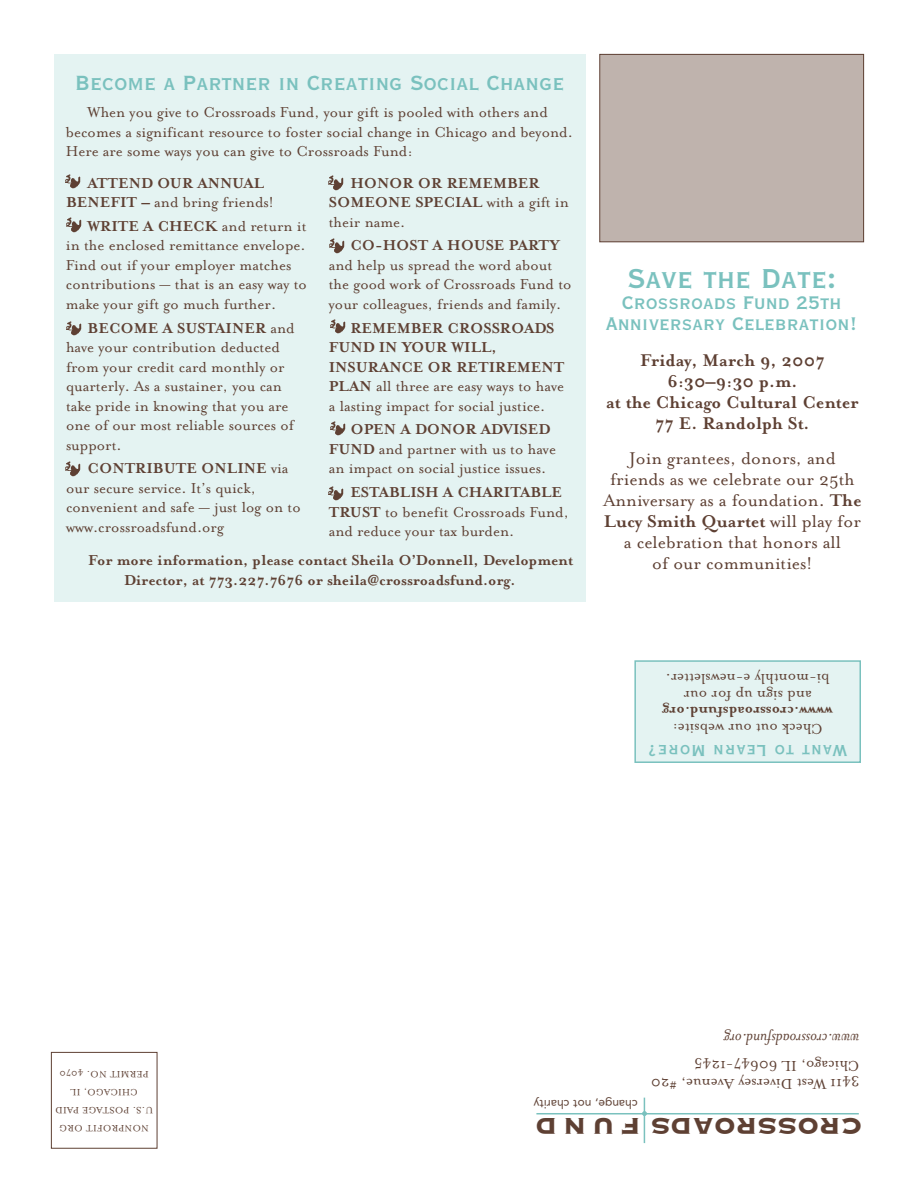
<style>
.page{position:relative;width:918px;height:1188px;background:#fff}
.page>*{position:absolute;margin:0;border:0;box-sizing:border-box;transform-origin:0 0}
.t1{font:36px "Copperplate Thirty BC";color:#7ac1be}
.t2{font:30px "Copperplate Thirty Three BC";color:#5e4033}
.t3{font:27px "Copperplate Thirty BC";color:#7ac1be}
.t4{font:24px/21px "Copperplate Thirty BC";color:#7ac1be;text-align:center}
.t5{font:21px "Copperplate Thirty BC";letter-spacing:.05em;color:#7ac1be}
.t6{font:19.5px/21px "Mrs Eaves Roman";color:#5e4033;text-align:center}
.t7{font:700 19.5px/21px "Mrs Eaves";color:#5e4033;text-align:center}
.t8{font:italic 18px "Mrs Eaves";color:#5e4033}
.t9{font:16.5px/19.5px "Mrs Eaves Roman";color:#5e4033}
.t10{font:700 16.5px/19.5px "Mrs Eaves";color:#5e4033;text-align:center}
.t11{font:12px "Avenir";color:#5e4033}
.t12{font:10.5px/18px "Mrs Eaves Roman";letter-spacing:.03em;color:#5e4033;text-align:center}
.s1{font-family:"Mrs Eaves";font-weight:700}
.s2{font-family:"Mrs Eaves Roman";font-weight:400}
</style>
<div class="page">
<div style="left:51px;top:1052px;width:106px;height:97px;border:1px solid #5e4033"></div>
<div style="left:54px;top:54px;width:532px;height:49px;background:#e4f3f2"></div>
<div style="left:54px;top:164px;width:532px;height:438px;background:#e4f3f2"></div>
<div style="left:635px;top:661px;width:225px;height:101px;background:#e4f3f2"></div>
<div style="left:634px;top:660px;width:227px;height:103px;border:2px solid #7ac1be"></div>
<div style="left:600px;top:54px;width:264px;height:188px;background:#bfb3ad"></div>
<div style="left:599px;top:54px;width:265px;height:188px;border:1px solid #5e4033"></div>
<hr style="left:536px;top:1113px;width:323px;height:1px;background:#7ac1be">
<hr style="left:644px;top:1098px;width:1px;height:45px;background:#7ac1be">
<svg style="left:642px;top:1111px;width:5px;height:5px"></svg>
<div style="left:54px;top:94px;width:532px;height:81px;background:#e4f3f2"></div>
<img style="left:329px;top:486px;width:15px;height:15px">
<img style="left:66px;top:174px;width:15px;height:15px">
<img style="left:66px;top:218px;width:15px;height:14px">
<img style="left:67px;top:321px;width:15px;height:15px">
<img style="left:65px;top:462px;width:15px;height:15px">
<img style="left:329px;top:176px;width:15px;height:14px">
<img style="left:330px;top:421px;width:15px;height:15px">
<img style="left:331px;top:319px;width:15px;height:15px">
<img style="left:329px;top:239px;width:15px;height:14px">
<h3 class="t3" style="left:75px;top:65px;width:491px">Become a Partner in Creating Social Change</h3>
<p class="t9" style="left:66px;top:102px;width:508px;text-indent:22px">When you give to Crossroads Fund, your gift is pooled with others and becomes a significant resource to foster social change in Chicago and beyond.<br>Here are some ways you can give to Crossroads Fund:</p>
<p class="t10" style="left:88px;top:172px;width:178px">ATTEND OUR ANNUAL</p>
<p class="t9" style="left:66px;top:192px;width:210px"><span class="s1">BENEFIT –</span> and bring friends!</p>
<p class="t10" style="left:88px;top:215px;width:220px">WRITE A CHECK <span class="s2">and return it</span></p>
<p class="t9" style="left:66px;top:235px;width:243px">in the enclosed remittance envelope.<br>Find out if your employer matches contributions — that is an easy way to make your gift go much further.</p>
<p class="t10" style="left:88px;top:317px;width:209px">BECOME A SUSTAINER <span class="s2">and</span></p>
<p class="t9" style="left:66px;top:337px;width:230px">have your contribution deducted from your credit card monthly or quarterly. As a sustainer, you can take pride in knowing that you are one of our most reliable sources of support.</p>
<p class="t10" style="left:88px;top:458px;width:202px">CONTRIBUTE ONLINE <span class="s2">via</span></p>
<p class="t9" style="left:66px;top:478px;width:236px">our secure service. It’s quick, convenient and safe — just log on to www.crossroadsfund.org</p>
<p class="t10" style="left:329px;top:172px;width:242px">HONOR OR REMEMBER<br>SOMEONE SPECIAL <span class="s2">with a gift in</span></p>
<p class="t9" style="left:329px;top:211px;width:78px">their name.</p>
<p class="t10" style="left:350px;top:235px;width:211px">CO-HOST A HOUSE PARTY</p>
<p class="t9" style="left:329px;top:254px;width:244px">and help us spread the word about the good work of Crossroads Fund to your colleagues, friends and family.</p>
<p class="t10" style="left:329px;top:317px;width:237px;text-align:left;text-indent:22px">REMEMBER CROSSROADS<br>FUND IN YOUR WILL,<br>INSURANCE OR RETIREMENT</p>
<p class="t9" style="left:329px;top:376px;width:237px"><span class="s1">PLAN</span> all three are easy ways to have a lasting impact for social justice.</p>
<p class="t10" style="left:350px;top:419px;width:201px">OPEN A DONOR ADVISED</p>
<p class="t9" style="left:329px;top:439px;width:229px"><span class="s1">FUND</span> and partner with us to have an impact on social justice issues.</p>
<p class="t10" style="left:350px;top:482px;width:213px">ESTABLISH A CHARITABLE</p>
<p class="t9" style="left:329px;top:501px;width:242px"><span class="s1">TRUST</span> to benefit Crossroads Fund, and reduce your tax burden.</p>
<h1 class="t1" style="left:627px;top:254px;width:210px">Save the Date:</h1>
<h3 class="t4" style="left:606px;top:290px;width:253px">Crossroads Fund 25th<br>Anniversary Celebration!</h3>
<p class="t7" style="left:606px;top:349px;width:254px">Friday, March 9, 2007<br>6:30–9:30 p.m.<br>at the Chicago Cultural Center<br>77 E. Randolph St.</p>
<p class="t6" style="left:603px;top:447px;width:260px">Join grantees, donors, and friends as we celebrate our 25th<br>Anniversary as a foundation. <span class="s1">The</span></p>
<p class="t7" style="left:604px;top:510px;width:259px">Lucy Smith Quartet <span class="s2">will play for</span></p>
<p class="t6" style="left:624px;top:531px;width:219px">a celebration that honors all</p>
<p class="t10" style="left:88px;top:550px;width:486px">For more information, please contact Sheila O’Donnell, Development</p>
<p class="t6" style="left:652px;top:552px;width:162px">of our communities!</p>
<p class="t10" style="left:124px;top:569px;width:393px">Director, at 773.227.7676 or sheila@crossroadsfund.org.</p>
<p class="t9" style="left:830px;top:705px;width:165px;line-height:16.5px;text-align:center;rotate:-180deg">and sign up for our bi-monthly e-newsletter.</p>
<p class="t10" style="left:833px;top:723px;width:171px;rotate:-180deg">wwww.crossroadsfund.org</p>
<p class="t9" style="left:823px;top:739px;width:152px;rotate:-180deg">Check out our website:</p>
<p class="t5" style="left:848px;top:764px;width:201px;rotate:-180deg">Want to Learn More?</p>
<p class="t12" style="left:153px;top:1138px;width:99px;rotate:-180deg">NONPROFIT ORG<br>U.S. POSTAGE PAID<br>CHICAGO, IL<br>PERMIT NO. 4070</p>
<p class="t8" style="left:860px;top:1051px;width:137px;rotate:-180deg">www.crossroadsfund.org</p>
<p class="t11" style="left:638px;top:1109px;width:105px;rotate:-180deg">change, not charity</p>
<p class="t9" style="left:860px;top:1094px;width:210px;line-height:18px;rotate:-180deg">3411 West Diversey Avenue, #20<br>Chicago, IL 60647-1245</p>
<h2 class="t2" style="left:862px;top:1146px;width:328px;rotate:-180deg">CROSSROADS F U N D</h2>
</div>
